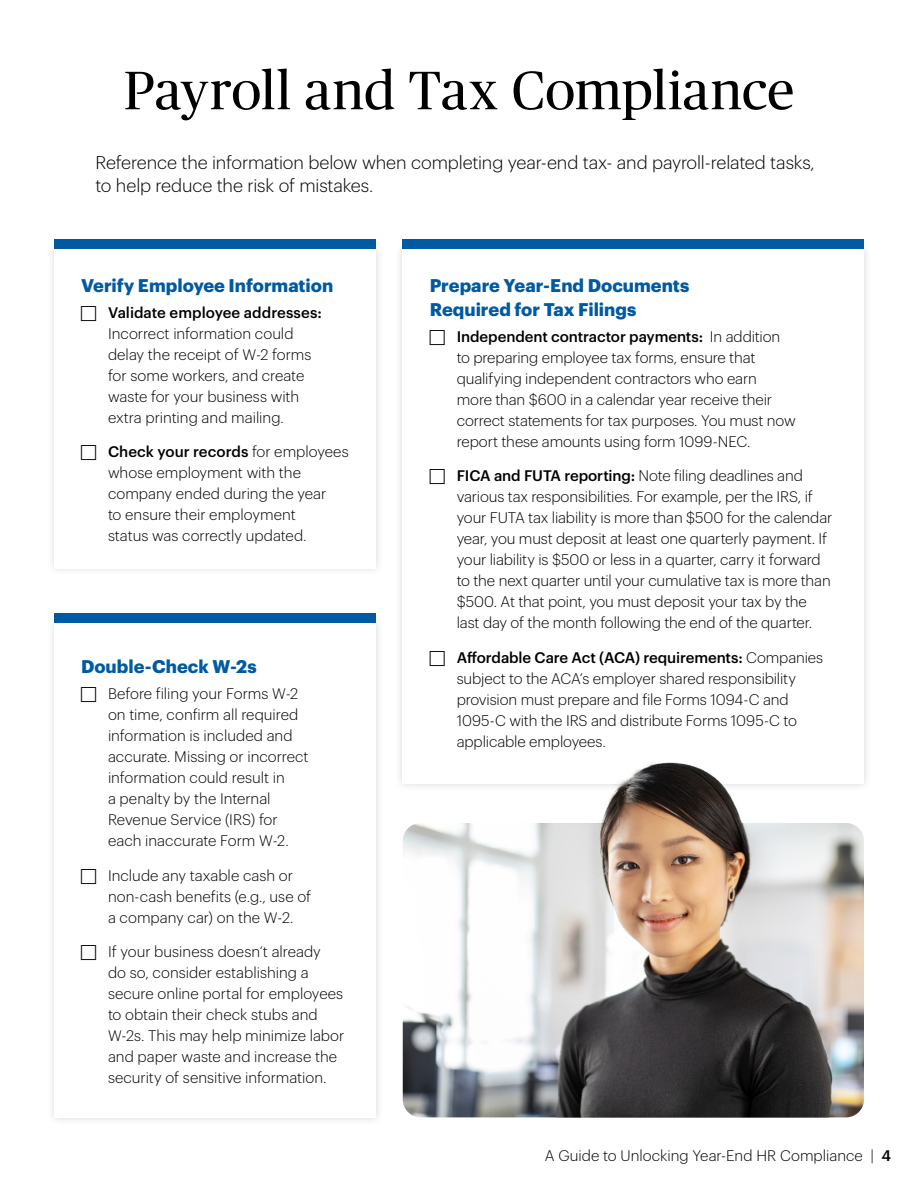
<style>
.page{position:relative;width:918px;height:1188px;background:#fff}
.page>*{position:absolute;margin:0;border:0;box-sizing:border-box;transform-origin:0 0}
.t1{font:54px "Publico Headline";letter-spacing:.005em;color:#000}
.t2{font:300 18px/24px "Graphik";letter-spacing:-.01em;color:#000}
.t3{font:700 18px/24px "Graphik";color:#005aa2}
.t4{font:300 15px/21px "Graphik";letter-spacing:-.005em;color:#000}
.t5{font:500 15px "Graphik";color:#000}
.s1{font-weight:500}
</style>
<div class="page">
<div style="left:46px;top:240px;width:338px;height:337px;background:#fafafa"></div>
<div style="left:54px;top:249px;width:322px;height:319px;background:#fff"></div>
<div style="left:46px;top:614px;width:338px;height:512px;background:#f7f7f7"></div>
<div style="left:54px;top:623px;width:322px;height:494px;background:#fff"></div>
<div style="left:394px;top:240px;width:478px;height:553px;background:#f8f8f8"></div>
<div style="left:403px;top:249px;width:461px;height:535px;background:#fff"></div>
<div style="left:54px;top:239px;width:322px;height:10px;background:#005aa2"></div>
<div style="left:403px;top:239px;width:461px;height:10px;background:#005aa2"></div>
<div style="left:54px;top:614px;width:322px;height:9px;background:#005aa2"></div>
<img style="left:403px;top:823px;width:49px;height:294px">
<img style="left:452px;top:749px;width:413px;height:368px">
<h1 class="t1" style="left:124px;top:53px;width:672px">Payroll and Tax Compliance</h1>
<p class="t2" style="left:95px;top:149px;width:721px">Reference the information below when completing year-end tax- and payroll-related tasks, to help reduce the risk of mistakes.</p>
<p class="t3" style="left:81px;top:272px;width:254px">Verify Employee Information</p>
<p class="t5" style="left:108px;top:301px;width:215px">Validate employee addresses:</p>
<p class="t4" style="left:108px;top:322px;width:205px">Incorrect information could delay the receipt of W-2 forms for some workers, and create waste for your business with extra printing and mailing.</p>
<p class="t4" style="left:108px;top:440px;width:242px"><span class="s1">Check your records</span> for employees whose employment with the company ended during the year<br>to ensure their employment<br>status was correctly updated.</p>
<p class="t3" style="left:81px;top:653px;width:177px">Double-Check W-2s</p>
<p class="t4" style="left:108px;top:682px;width:202px">Before filing your Forms W-2 on time, confirm all required information is included and accurate. Missing or incorrect information could result in<br>a penalty by the Internal<br>Revenue Service (IRS) for each inaccurate Form W-2.</p>
<p class="t4" style="left:108px;top:864px;width:205px">Include any taxable cash or non-cash benefits (e.g., use of a company car) on the W-2.</p>
<p class="t4" style="left:108px;top:940px;width:238px">If your business doesn’t already<br>do so, consider establishing a secure online portal for employees to obtain their check stubs and W-2s. This may help minimize labor and paper waste and increase the security of sensitive information.</p>
<p class="t3" style="left:430px;top:272px;width:261px">Prepare Year-End Documents<br>Required for Tax Filings</p>
<p class="t4" style="left:457px;top:325px;width:340px"><span class="s1">Independent contractor payments:</span> In addition to preparing employee tax forms, ensure that qualifying independent contractors who earn more than $600 in a calendar year receive their correct statements for tax purposes. You must now report these amounts using form 1099-NEC.</p>
<p class="t4" style="left:457px;top:464px;width:377px"><span class="s1">FICA and FUTA reporting:</span> Note filing deadlines and various tax responsibilities. For example, per the IRS, if your FUTA tax liability is more than $500 for the calendar year, you must deposit at least one quarterly payment. If your liability is $500 or less in a quarter, carry it forward to the next quarter until your cumulative tax is more than $500. At that point, you must deposit your tax by the last day of the month following the end of the quarter.</p>
<p class="t4" style="left:457px;top:646px;width:368px"><span class="s1">Affordable Care Act (ACA) requirements:</span> Companies subject to the ACA’s employer shared responsibility provision must prepare and file Forms 1094-C and 1095-C with the IRS and distribute Forms 1095-C to applicable employees.</p>
<p class="t4" style="left:545px;top:1144px;width:348px">A Guide to Unlocking Year-End HR Compliance | <span class="s1">4</span></p>
</div>
